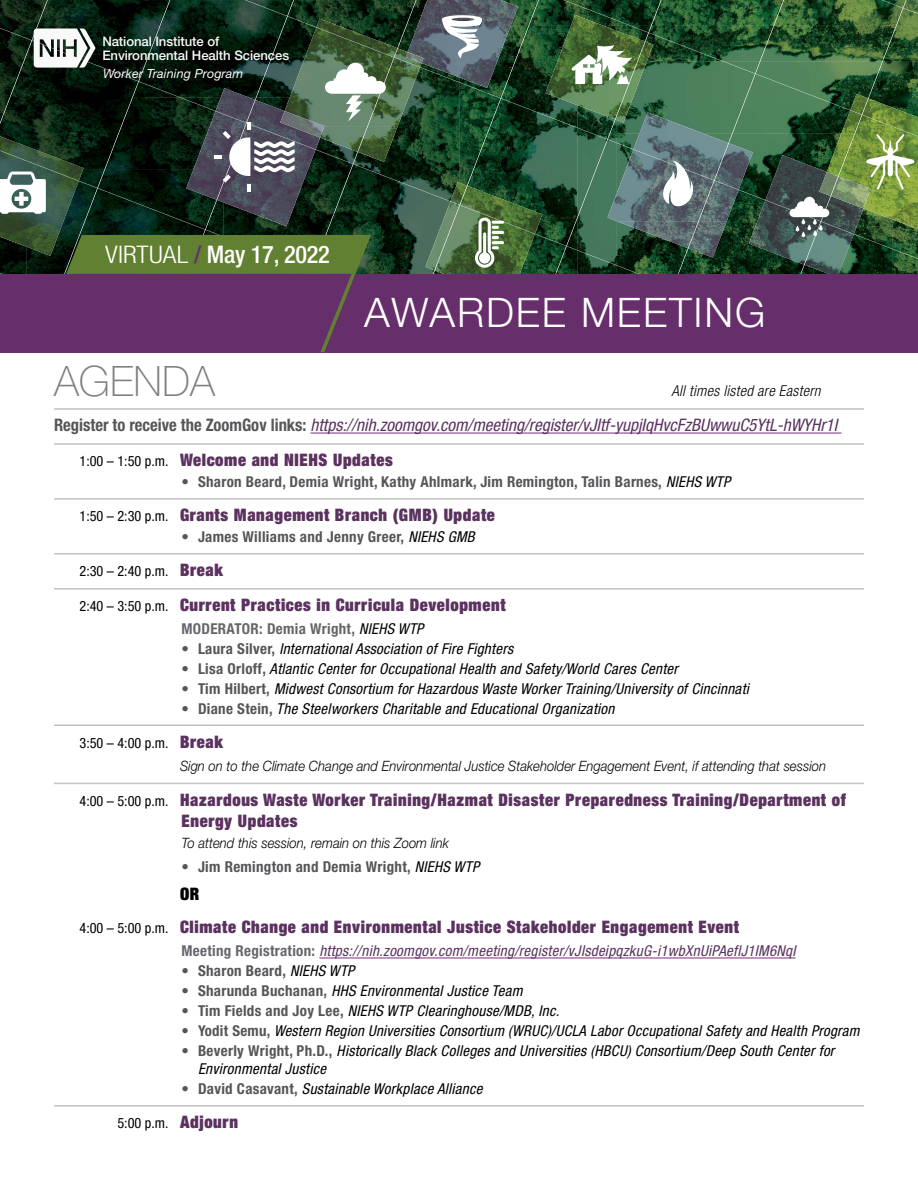
<style>
.page{position:relative;width:918px;height:1188px;background:#fff}
.page>*{position:absolute;margin:0;border:0;box-sizing:border-box;transform-origin:0 0}
.t1{font:100 42px "Helvetica Neue LT Std";color:#807f83}
.t2{font:300 40.8px "Helvetica Neue LT Std";letter-spacing:.045em;color:#fff}
.t3{font:500 condensed 24.3px "Helvetica Neue LT Std";letter-spacing:-.01em;color:#fff}
.t4{font:900 condensed 17.25px/21px "Helvetica Neue LT Std";letter-spacing:.04em;color:#5b325f;scale:.96 1}
.t5{font:italic condensed 17.25px "Helvetica Neue LT Std";color:#5b325f}
.t6{font:900 condensed 17.25px "Helvetica Neue LT Std";color:#000;scale:.96 1}
.t7{font:italic condensed 15px/18.8px "Helvetica Neue LT Std";letter-spacing:.02em;color:#000}
.t8{font:700 condensed 15px "Helvetica Neue LT Std";letter-spacing:.02em;color:#56565a}
.t9{font:italic condensed 15px "Helvetica Neue LT Std";letter-spacing:.02em;color:#5b325f}
.t10{font:700 condensed 15px "Helvetica Neue LT Std";letter-spacing:.02em;color:#65666b}
.t11{font:italic 300 condensed 15px "Helvetica Neue LT Std";letter-spacing:.02em;color:#000}
.t12{font:italic 300 14.25px "Helvetica Neue LT Std";color:#000;scale:.92 1}
.t13{font:condensed 14.25px "Helvetica Neue LT Std";color:#000}
.t14{font:500 13.2px/14.2px "Helvetica Neue LT Std";letter-spacing:-.005em;color:#faf9f9}
.t15{font:italic 12.6px "Helvetica Neue";letter-spacing:.01em;color:#faf9f9}
.s1{font-weight:300}
.s2{color:#672e6c}
.s3{font-weight:700;font-style:normal;color:#56565a}
.s4{font-weight:400;font-style:italic;color:#000}
.s5{font-weight:700;font-style:normal;color:#65666b}
</style>
<div class="page">
<hr style="left:54px;top:408px;width:810px;height:2px;background:#c3c1c3">
<hr style="left:311px;top:433px;width:530px;height:1px;background:#7c2b83">
<hr style="left:54px;top:443px;width:810px;height:2px;background:#c3c1c3">
<hr style="left:54px;top:498px;width:810px;height:2px;background:#c3c1c3">
<hr style="left:54px;top:553px;width:810px;height:2px;background:#c3c1c3">
<hr style="left:54px;top:588px;width:810px;height:2px;background:#c3c1c3">
<hr style="left:54px;top:724px;width:810px;height:2px;background:#c3c1c3">
<hr style="left:54px;top:783px;width:810px;height:1px;background:#c3c1c3">
<hr style="left:319px;top:958px;width:477px;height:1px;background:#7c2b83">
<hr style="left:54px;top:1105px;width:810px;height:2px;background:#c3c1c3">
<img style="left:0;top:0;width:918px;height:352px">
<p class="t14" style="left:102px;top:34px;width:188px">National Institute of<br>Environmental Health Sciences</p>
<p class="t15" style="left:103px;top:64px;width:141px">Worker Training Program</p>
<p class="t3" style="left:105px;top:240px;width:226px"><span class="s1">VIRTUAL</span> <span class="s2">/</span> May 17, 2022</p>
<p class="t2" style="left:364px;top:288px;width:403px">AWARDEE MEETING</p>
<h1 class="t1" style="left:54px;top:357px;width:162px">AGENDA</h1>
<p class="t11" style="left:671px;top:382px;width:151px">All times listed are Eastern</p>
<p class="t5" style="left:54px;top:415px;width:785px"><span class="s3">Register to receive the ZoomGov links:</span> https://nih.zoomgov.com/meeting/register/vJItf-yupjIqHvcFzBUwwuC5YtL-hWYHr1I</p>
<p class="t13" style="left:80px;top:453px;width:90px">1:00 – 1:50 p.m.</p>
<p class="t4" style="left:180px;top:449px;width:223px">Welcome and NIEHS Updates</p>
<p class="t8" style="left:182px;top:473px;width:550px">• Sharon Beard, Demia Wright, Kathy Ahlmark, Jim Remington, Talin Barnes, <span class="s4">NIEHS WTP</span></p>
<p class="t13" style="left:80px;top:508px;width:90px">1:50 – 2:30 p.m.</p>
<p class="t4" style="left:180px;top:504px;width:329px">Grants Management Branch (GMB) Update</p>
<p class="t8" style="left:182px;top:528px;width:295px">• James Williams and Jenny Greer, <span class="s4">NIEHS GMB</span></p>
<p class="t13" style="left:80px;top:563px;width:90px">2:30 – 2:40 p.m.</p>
<p class="t4" style="left:180px;top:559px;width:46px">Break</p>
<p class="t13" style="left:80px;top:598px;width:90px">2:40 – 3:50 p.m.</p>
<p class="t4" style="left:180px;top:594px;width:341px">Current Practices in Curricula Development</p>
<p class="t10" style="left:182px;top:620px;width:244px">MODERATOR: Demia Wright, <span class="s4">NIEHS WTP</span></p>
<p class="t7" style="left:182px;top:640px;width:333px"><span class="s3">• Laura Silver,</span> International Association of Fire Fighters</p>
<p class="t7" style="left:182px;top:660px;width:498px"><span class="s3">• Lisa Orloff,</span> Atlantic Center for Occupational Health and Safety/World Cares Center</p>
<p class="t7" style="left:182px;top:679px;width:569px"><span class="s3">• Tim Hilbert,</span> Midwest Consortium for Hazardous Waste Worker Training/University of Cincinnati</p>
<p class="t7" style="left:182px;top:699px;width:434px"><span class="s3">• Diane Stein,</span> The Steelworkers Charitable and Educational Organization</p>
<p class="t13" style="left:80px;top:734px;width:90px">3:50 – 4:00 p.m.</p>
<p class="t4" style="left:180px;top:731px;width:46px">Break</p>
<p class="t12" style="left:180px;top:757px;width:704px">Sign on to the Climate Change and Environmental Justice Stakeholder Engagement Event, if attending that session</p>
<p class="t13" style="left:80px;top:793px;width:90px">4:00 – 5:00 p.m.</p>
<p class="t4" style="left:180px;top:789px;width:695px">Hazardous Waste Worker Training/Hazmat Disaster Preparedness Training/Department of<br>Energy Updates</p>
<p class="t12" style="left:182px;top:835px;width:292px">To attend this session, remain on this Zoom link</p>
<p class="t8" style="left:182px;top:857px;width:299px">• Jim Remington and Demia Wright, <span class="s4">NIEHS WTP</span></p>
<p class="t6" style="left:180px;top:883px;width:22px">OR</p>
<p class="t13" style="left:80px;top:920px;width:90px">4:00 – 5:00 p.m.</p>
<p class="t4" style="left:180px;top:916px;width:584px">Climate Change and Environmental Justice Stakeholder Engagement Event</p>
<p class="t9" style="left:182px;top:942px;width:616px"><span class="s5">Meeting Registration:</span> https://nih.zoomgov.com/meeting/register/vJIsdeipqzkuG-i1wbXnUiPAeflJ1IM6NqI</p>
<p class="t8" style="left:182px;top:962px;width:175px">• Sharon Beard, <span class="s4">NIEHS WTP</span></p>
<p class="t7" style="left:182px;top:982px;width:343px"><span class="s3">• Sharunda Buchanan,</span> HHS Environmental Justice Team</p>
<p class="t7" style="left:182px;top:1002px;width:379px"><span class="s3">• Tim Fields and Joy Lee,</span> NIEHS WTP Clearinghouse/MDB, Inc.</p>
<p class="t7" style="left:182px;top:1021px;width:680px"><span class="s3">• Yodit Semu,</span> Western Region Universities Consortium (WRUC)/UCLA Labor Occupational Safety and Health Program</p>
<p class="t7" style="left:198px;top:1041px;width:638px;text-indent:-16px"><span class="s3">• Beverly Wright, Ph.D.,</span> Historically Black Colleges and Universities (HBCU) Consortium/Deep South Center for<br>Environmental Justice</p>
<p class="t7" style="left:182px;top:1080px;width:302px"><span class="s3">• David Casavant,</span> Sustainable Workplace Alliance</p>
<p class="t13" style="left:117px;top:1115px;width:53px">5:00 p.m.</p>
<p class="t4" style="left:180px;top:1111px;width:62px">Adjourn</p>
</div>
